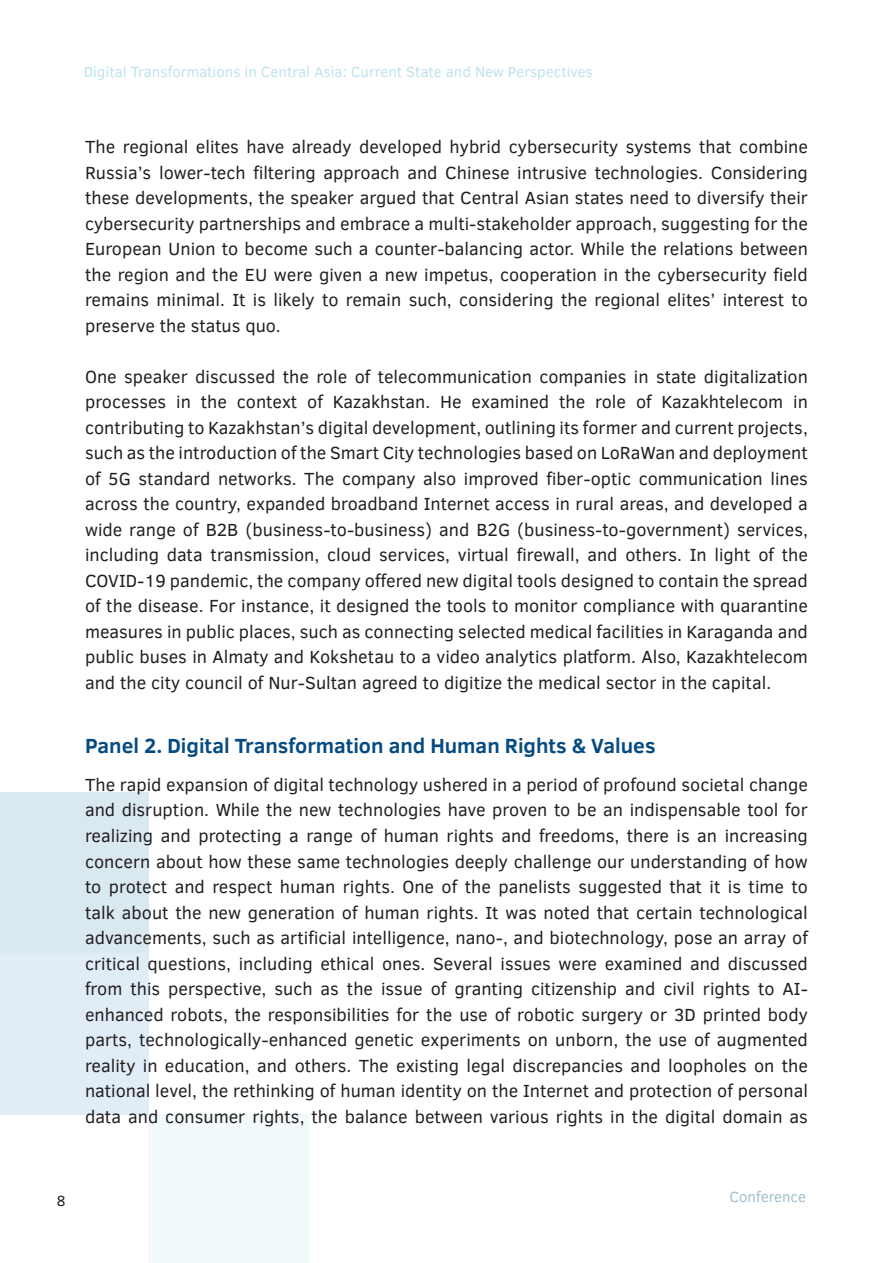
<style>
.page{position:relative;width:893px;height:1263px;background:#fff}
.page>*{position:absolute;margin:0;border:0;box-sizing:border-box;transform-origin:0 0}
.t1{font:700 21px "Clear Sans";color:#054b81}
.t2{font:18px/25.5px "Clear Sans";color:#231f20;text-align:justify}
.t3{font:15px "Clear Sans";color:#bee3ec}
.t4{font:15px "Clear Sans";color:#a2bfcc}
.t5{font:15px "Clear Sans";color:#231f20}
</style>
<div class="page">
<div style="left:148px;top:1115px;width:161px;height:148px;background:#f3fafb"></div>
<div style="left:0;top:792px;width:148px;height:162px;background:#dae8f0"></div>
<div style="left:0;top:954px;width:148px;height:161px;background:#e1edf6"></div>
<p class="t3" style="left:84px;top:62px;width:511px">Digital Transformations in Central Asia: Current State and New Perspectives</p>
<p class="t2" style="left:85px;top:134px;width:724px">The regional elites have already developed hybrid cybersecurity systems that combine Russia’s lower-tech filtering approach and Chinese intrusive technologies. Considering these developments, the speaker argued that Central Asian states need to diversify their cybersecurity partnerships and embrace a multi-stakeholder approach, suggesting for the European Union to become such a counter-balancing actor. While the relations between the region and the EU were given a new impetus, cooperation in the cybersecurity field remains minimal. It is likely to remain such, considering the regional elites’ interest to preserve the status quo.</p>
<p class="t2" style="left:85px;top:364px;width:724px">One speaker discussed the role of telecommunication companies in state digitalization processes in the context of Kazakhstan. He examined the role of Kazakhtelecom in contributing to Kazakhstan’s digital development, outlining its former and current projects, such as the introduction of the Smart City technologies based on LoRaWan and deployment of 5G standard networks. The company also improved fiber-optic communication lines across the country, expanded broadband Internet access in rural areas, and developed a wide range of B2B (business-to-business) and B2G (business-to-government) services, including data transmission, cloud services, virtual firewall, and others. In light of the COVID-19 pandemic, the company offered new digital tools designed to contain the spread of the disease. For instance, it designed the tools to monitor compliance with quarantine measures in public places, such as connecting selected medical facilities in Karaganda and public buses in Almaty and Kokshetau to a video analytics platform. Also, Kazakhtelecom and the city council of Nur-Sultan agreed to digitize the medical sector in the capital.</p>
<p class="t1" style="left:85px;top:730px;width:572px">Panel 2. Digital Transformation and Human Rights &amp; Values</p>
<p class="t2" style="left:85px;top:772px;width:724px">The rapid expansion of digital technology ushered in a period of profound societal change and disruption. While the new technologies have proven to be an indispensable tool for realizing and protecting a range of human rights and freedoms, there is an increasing concern about how these same technologies deeply challenge our understanding of how to protect and respect human rights. One of the panelists suggested that it is time to talk about the new generation of human rights. It was noted that certain technological advancements, such as artificial intelligence, nano-, and biotechnology, pose an array of critical questions, including ethical ones. Several issues were examined and discussed from this perspective, such as the issue of granting citizenship and civil rights to AI&shy;enhanced robots, the responsibilities for the use of robotic surgery or 3D printed body parts, technologically-enhanced genetic experiments on unborn, the use of augmented reality in education, and others. The existing legal discrepancies and loopholes on the national level, the rethinking of human identity on the Internet and protection of personal data and consumer rights, the balance between various rights in the digital domain as</p>
<p class="t5" style="left:57px;top:1190px;width:10px">8</p>
<p class="t4" style="left:729px;top:1187px;width:78px">Conference</p>
</div>
